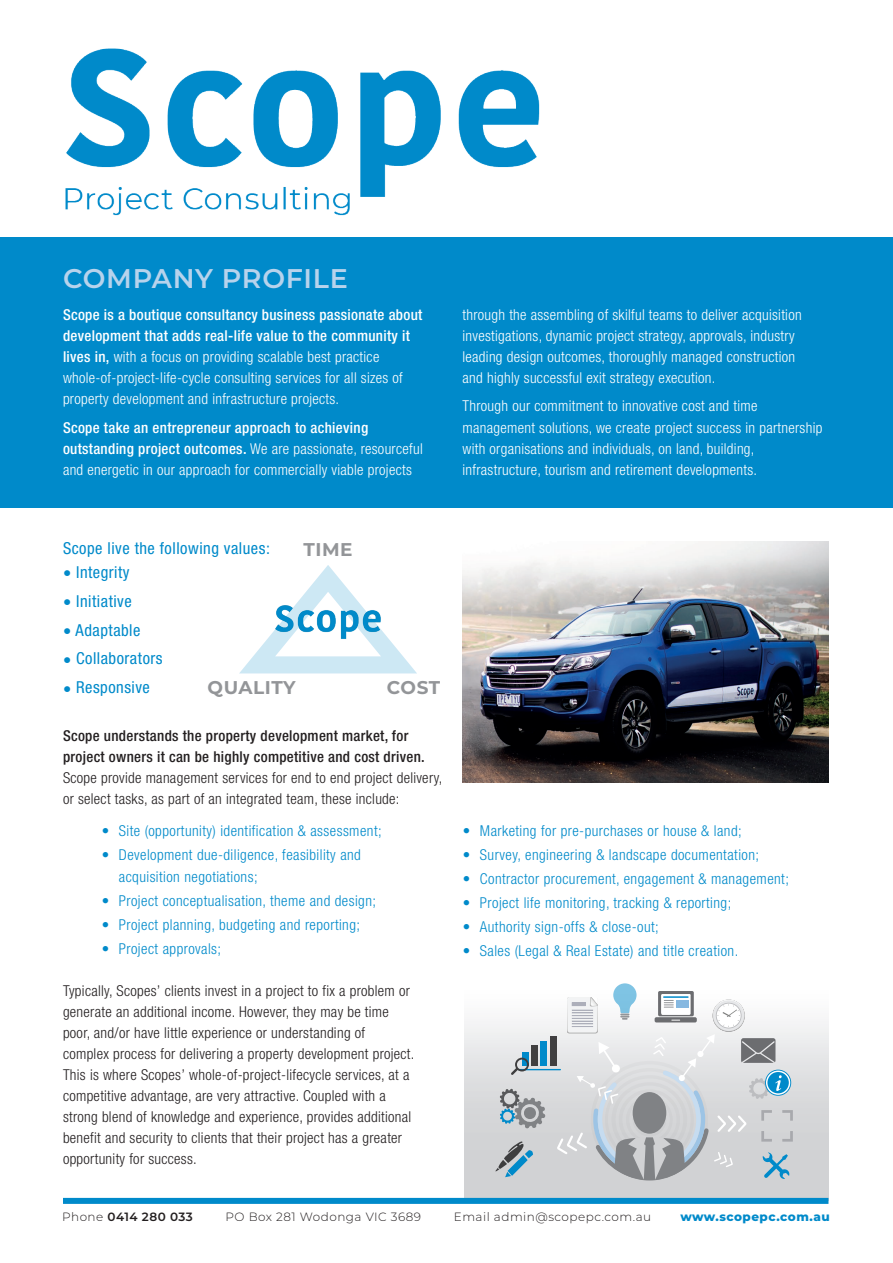
<style>
.page{position:relative;width:893px;height:1263px;background:#fff}
.page>*{position:absolute;margin:0;border:0;box-sizing:border-box;transform-origin:0 0}
.t1{font:600 27px "Montserrat";letter-spacing:.025em;color:#b7d3ec}
.t2{font:700 18.45px "Montserrat";letter-spacing:.03em;color:#939598}
.t3{font:condensed 16.5px "Helvetica Neue";letter-spacing:.03em;color:#008aca}
.t4{font:300 condensed 15px/21px "Helvetica Neue";letter-spacing:.02em;color:#fff}
.t5{font:300 condensed 15px/21px "Helvetica Neue";letter-spacing:.02em;color:#231f20}
.t6{font:300 condensed 15px/22.5px "Helvetica Neue";letter-spacing:.03em;color:#008aca}
.t7{font:500 condensed 15px/21px "Helvetica Neue";letter-spacing:.02em;color:#231f20}
.t8{font:300 12px "Montserrat";letter-spacing:.04em;color:#231f20}
.t9{font:800 12px "Montserrat";letter-spacing:.04em;color:#008aca}
.t10{font:600 12px "Montserrat";letter-spacing:.04em;color:#231f20}
.s1{font-weight:500}
.s2{font-weight:300}
</style>
<div class="page">
<div style="left:464px;top:977px;width:364px;height:224px;background:linear-gradient(to bottom,#fbfcfc,#c5c7ca)"></div>
<img style="left:65px;top:48px;width:475px;height:168px">
<div style="left:0;top:237px;width:893px;height:270px;background:#008aca"></div>
<div style="left:63px;top:1198px;width:765px;height:6px;background:#008aca"></div>
<svg style="left:240px;top:565px;width:177px;height:108px"></svg>
<img style="left:272px;top:604px;width:112px;height:36px">
<svg style="left:500px;top:1089px;width:45px;height:39px;background:#a6aeb4"></svg>
<hr style="left:518px;top:1069px;width:43px;height:1px;background:#008aca">
<div style="left:522px;top:1052px;width:6px;height:13px;background:#008aca"></div>
<div style="left:532px;top:1045px;width:6px;height:20px;background:#414041"></div>
<div style="left:541px;top:1041px;width:6px;height:24px;background:#008aca"></div>
<div style="left:550px;top:1036px;width:7px;height:29px;background:#414041"></div>
<svg style="left:511px;top:1058px;width:18px;height:17px"></svg>
<svg style="left:495px;top:1141px;width:39px;height:36px"></svg>
<svg style="left:557px;top:983px;width:236px;height:199px"></svg>
<img style="left:462px;top:541px;width:367px;height:241px">
<h1 class="t1" style="left:63px;top:259px;width:286px">COMPANY PROFILE</h1>
<p class="t4" style="left:63px;top:304px;width:361px"><span class="s1">Scope is a boutique consultancy business passionate about development that adds real-life value to the community it lives in,</span> with a focus on providing scalable best practice whole-of-project-life-cycle consulting services for all sizes of property development and infrastructure projects.</p>
<p class="t4" style="left:63px;top:417px;width:361px"><span class="s1">Scope take an entrepreneur approach to achieving outstanding project outcomes.</span> We are passionate, resourceful and energetic in our approach for commercially viable projects</p>
<p class="t4" style="left:463px;top:304px;width:341px">through the assembling of skilful teams to deliver acquisition investigations, dynamic project strategy, approvals, industry leading design outcomes, thoroughly managed construction and highly successful exit strategy execution.</p>
<p class="t4" style="left:463px;top:396px;width:361px">Through our commitment to innovative cost and time management solutions, we create project success in partnership with organisations and individuals, on land, building, infrastructure, tourism and retirement developments.</p>
<p class="t3" style="left:63px;top:538px;width:208px">Scope live the following values:</p>
<p class="t3" style="left:63px;top:563px;width:68px">• Integrity</p>
<p class="t3" style="left:63px;top:591px;width:70px">• Initiative</p>
<p class="t3" style="left:63px;top:620px;width:79px">• Adaptable</p>
<p class="t3" style="left:63px;top:649px;width:101px">• Collaborators</p>
<p class="t3" style="left:63px;top:678px;width:88px">• Responsive</p>
<p class="t2" style="left:304px;top:537px;width:51px">TIME</p>
<p class="t2" style="left:208px;top:674px;width:90px">QUALITY</p>
<p class="t2" style="left:387px;top:674px;width:55px">COST</p>
<p class="t7" style="left:63px;top:725px;width:363px">Scope understands the property development market, for project owners it can be highly competitive and cost driven.</p>
<p class="t5" style="left:63px;top:767px;width:381px">Scope provide management services for end to end project delivery, or select tasks, as part of an integrated team, these include:</p>
<p class="t6" style="left:102px;top:819px;width:281px">• Site (opportunity) identification &amp; assessment;</p>
<p class="t6" style="left:119px;top:843px;width:244px;text-indent:-17px">• Development due-diligence, feasibility and acquisition negotiations;</p>
<p class="t6" style="left:102px;top:889px;width:276px">• Project conceptualisation, theme and design;</p>
<p class="t6" style="left:102px;top:913px;width:260px">• Project planning, budgeting and reporting;</p>
<p class="t6" style="left:102px;top:937px;width:121px">• Project approvals;</p>
<p class="t5" style="left:63px;top:980px;width:353px">Typically, Scopes’ clients invest in a project to fix a problem or generate an additional income. However, they may be time poor, and/or have little experience or understanding of complex process for delivering a property development project.<br>This is where Scopes’ whole-of-project-lifecycle services, at a competitive advantage, are very attractive. Coupled with a strong blend of knowledge and experience, provides additional benefit and security to clients that their project has a greater opportunity for success.</p>
<p class="t6" style="left:463px;top:819px;width:280px">• Marketing for pre-purchases or house &amp; land;</p>
<p class="t6" style="left:463px;top:843px;width:298px">• Survey, engineering &amp; landscape documentation;</p>
<p class="t6" style="left:463px;top:867px;width:328px">• Contractor procurement, engagement &amp; management;</p>
<p class="t6" style="left:463px;top:891px;width:270px">• Project life monitoring, tracking &amp; reporting;</p>
<p class="t6" style="left:463px;top:915px;width:197px">• Authority sign-offs &amp; close-out;</p>
<p class="t6" style="left:463px;top:939px;width:277px">• Sales (Legal &amp; Real Estate) and title creation.</p>
<p class="t10" style="left:62px;top:1208px;width:132px"><span class="s2">Phone</span> 0414 280 033</p>
<p class="t8" style="left:226px;top:1208px;width:197px">PO Box 281 Wodonga VIC 3689</p>
<p class="t8" style="left:454px;top:1208px;width:199px">Email admin@scopepc.com.au</p>
<p class="t9" style="left:680px;top:1208px;width:151px">www.scopepc.com.au</p>
</div>
